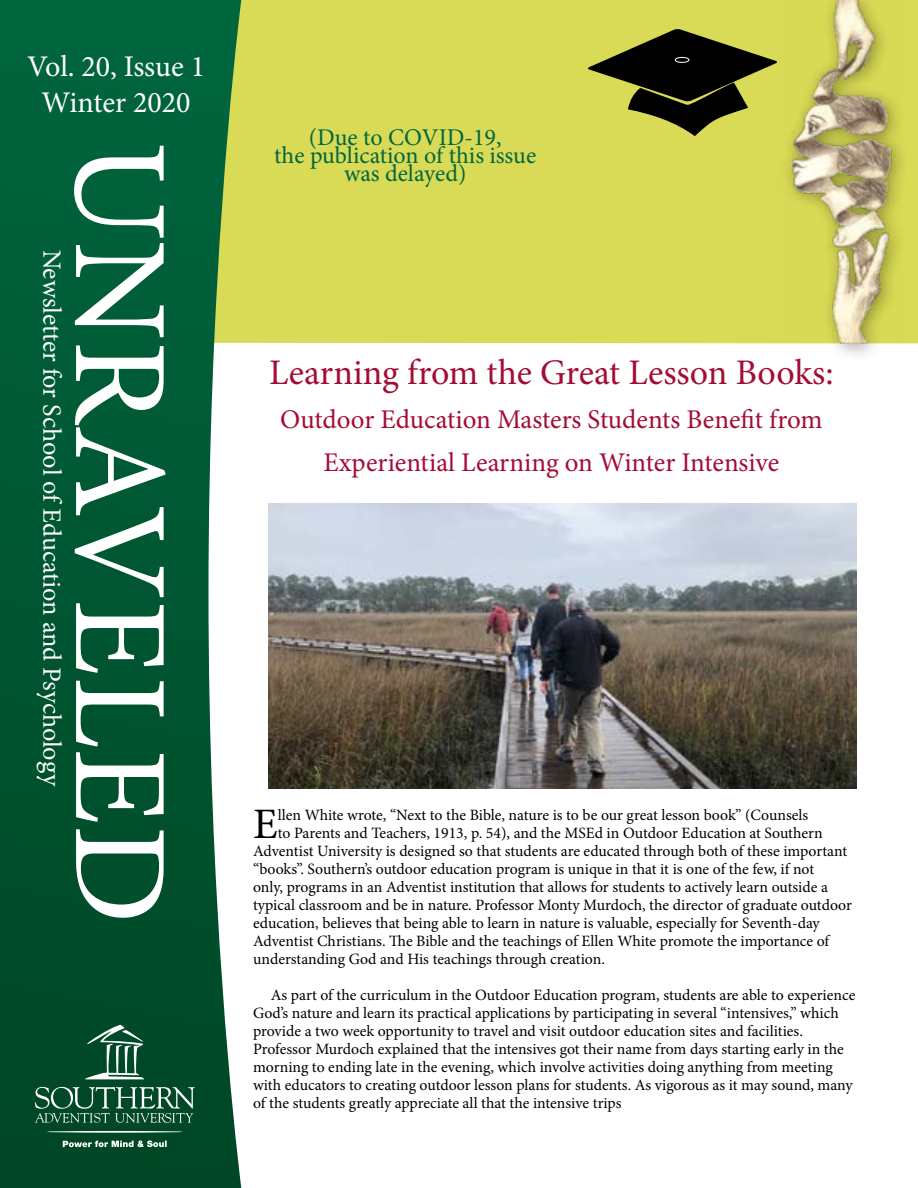
<style>
.page{position:relative;width:918px;height:1188px;background:#fff}
.page>*{position:absolute;margin:0;border:0;box-sizing:border-box;transform-origin:0 0}
.t1{font:134.7px "Minion Pro";color:#fff}
.t2{font:43.5px "Minion Pro";color:#000}
.t3{font:36px "Minion Pro";color:#a40c35}
.t4{font:30px/36px "Minion Pro";letter-spacing:-.005em;color:#fff;text-align:center}
.t5{font:27px/43.5px "Minion Pro";color:#a40c35;text-align:center}
.t6{font:26.25px "Minion Pro";letter-spacing:-.005em;color:#fff}
.t7{font:24px/18px "Minion Pro";color:#00673e;text-align:center}
.t8{font:15.75px/18px "Minion Pro";letter-spacing:-.005em;color:#000}
</style>
<div class="page">
<div style="left:241px;top:0;width:677px;height:343px;background:#d9da55"></div>
<svg style="left:0;top:0;width:241px;height:1188px;background:#176541"></svg>
<svg style="left:85px;top:1025px;width:59px;height:54px"></svg>
<svg style="left:35px;top:1087px;width:160px;height:36px;background:#356e54"></svg>
<svg style="left:63px;top:1140px;width:104px;height:7px"></svg>
<hr style="left:46px;top:1131px;width:137px;height:2px;background:#fff;border-radius:50%">
<svg style="left:588px;top:29px;width:189px;height:107px;background:#6d6e2a"></svg>
<div style="left:675px;top:57px;width:14px;height:6px;border:1px solid #fff;border-radius:50%"></div>
<img style="left:269px;top:503px;width:587px;height:285px">
<div style="left:780px;top:0;width:129px;height:362px;background:#000;opacity:.35"></div>
<img style="left:778px;top:0;width:128px;height:343px">
<h3 class="t4" style="left:27px;top:48px;width:179px">Vol. 20, Issue 1<br>Winter 2020</h3>
<h3 class="t6" style="left:69px;top:250px;width:538px;rotate:90deg">Newsletter for School of Education and Psychology</h3>
<h1 class="t1" style="left:209px;top:141px;width:784px;rotate:90deg">UNRAVELED</h1>
<h3 class="t7" style="left:274px;top:128px;width:264px">(Due to COVID-19,<br>the publication of this issue was delayed)</h3>
<h3 class="t3" style="left:269px;top:349px;width:566px">Learning from the Great Lesson Books:</h3>
<h3 class="t5" style="left:280px;top:398px;width:544px">Outdoor Education Masters Students Benefit from<br>Experiential Learning on Winter Intensive</h3>
<h2 class="t2" style="left:253px;top:795px;width:26px">E</h2>
<p class="t8" style="left:278px;top:806px;width:532px">llen White wrote, “Next to the Bible, nature is to be our great lesson book” (Counsels</p>
<p class="t8" style="left:278px;top:824px;width:546px">to Parents and Teachers, 1913, p. 54), and the MSEd in Outdoor Education at Southern</p>
<p class="t8" style="left:253px;top:842px;width:596px">Adventist University is designed so that students are educated through both of these important</p>
<p class="t8" style="left:253px;top:860px;width:563px">“books”. Southern’s outdoor education program is unique in that it is one of the few, if not</p>
<p class="t8" style="left:253px;top:878px;width:576px">only, programs in an Adventist institution that allows for students to actively learn outside a</p>
<p class="t8" style="left:253px;top:896px;width:600px">typical classroom and be in nature. Professor Monty Murdoch, the director of graduate outdoor</p>
<p class="t8" style="left:253px;top:914px;width:568px">education, believes that being able to learn in nature is valuable, especially for Seventh-day</p>
<p class="t8" style="left:253px;top:932px;width:578px">Adventist Christians. The Bible and the teachings of Ellen White promote the importance of</p>
<p class="t8" style="left:253px;top:950px;width:353px">understanding God and His teachings through creation.</p>
<p class="t8" style="left:253px;top:986px;width:604px;text-indent:18px">As part of the curriculum in the Outdoor Education program, students are able to experience God’s nature and learn its practical applications by participating in several “intensives,” which provide a two week opportunity to travel and visit outdoor education sites and facilities.<br>Professor Murdoch explained that the intensives got their name from days starting early in the morning to ending late in the evening, which involve activities doing anything from meeting with educators to creating outdoor lesson plans for students. As vigorous as it may sound, many of the students greatly appreciate all that the intensive trips</p>
</div>
